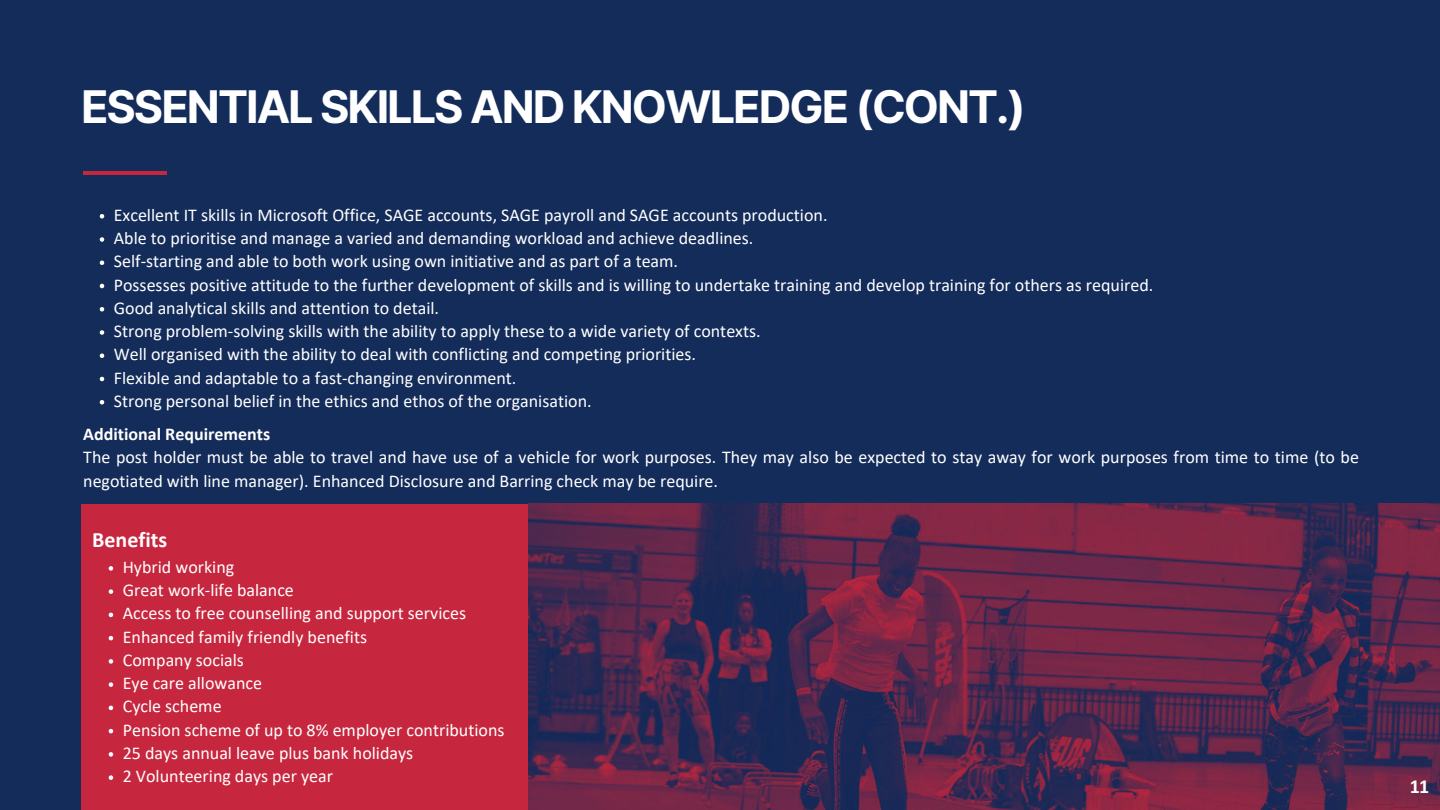
<style>
.page{position:relative;width:1440px;height:810px;background:#142c5a}
.page>*{position:absolute;margin:0;border:0;box-sizing:border-box;transform-origin:0 0}
.t1{font:700 45px "Inter";letter-spacing:-.045em;color:#fff}
.t2{font:700 22px "Calibri";color:#fff}
.t3{font:700 20px "Calibri";color:#fff}
.t4{font:18px/23.2px "Calibri";color:#fff}
.t5{font:700 18px "Calibri";color:#fff}
</style>
<div class="page">
<hr style="left:83px;top:171px;width:84px;height:4px;background:#c7273e">
<svg style="left:100px;top:214px;width:4px;height:5px"></svg>
<svg style="left:100px;top:237px;width:4px;height:5px"></svg>
<svg style="left:100px;top:261px;width:4px;height:4px"></svg>
<svg style="left:100px;top:284px;width:4px;height:4px"></svg>
<svg style="left:100px;top:307px;width:4px;height:5px"></svg>
<svg style="left:100px;top:330px;width:4px;height:5px"></svg>
<svg style="left:100px;top:354px;width:4px;height:4px"></svg>
<svg style="left:100px;top:377px;width:4px;height:4px"></svg>
<svg style="left:100px;top:400px;width:4px;height:5px"></svg>
<div style="left:81px;top:504px;width:447px;height:306px;background:#c7273e"></div>
<svg style="left:109px;top:566px;width:4px;height:5px"></svg>
<svg style="left:109px;top:589px;width:4px;height:5px"></svg>
<svg style="left:109px;top:613px;width:4px;height:4px"></svg>
<svg style="left:109px;top:636px;width:4px;height:4px"></svg>
<svg style="left:109px;top:659px;width:4px;height:5px"></svg>
<svg style="left:109px;top:682px;width:4px;height:5px"></svg>
<svg style="left:109px;top:706px;width:4px;height:4px"></svg>
<svg style="left:109px;top:729px;width:4px;height:4px"></svg>
<svg style="left:109px;top:752px;width:4px;height:5px"></svg>
<svg style="left:109px;top:775px;width:4px;height:5px"></svg>
<img style="left:528px;top:504px;width:912px;height:306px">
<h1 class="t1" style="left:81px;top:80px;width:946px">ESSENTIAL SKILLS AND KNOWLEDGE (CONT.)</h1>
<p class="t4" style="left:114px;top:205px;width:715px">Excellent IT skills in Microsoft Office, SAGE accounts, SAGE payroll and SAGE accounts production.</p>
<p class="t4" style="left:114px;top:228px;width:641px">Able to prioritise and manage a varied and demanding workload and achieve deadlines.</p>
<p class="t4" style="left:114px;top:251px;width:566px">Self-starting and able to both work using own initiative and as part of a team.</p>
<p class="t4" style="left:114px;top:274px;width:1041px">Possesses positive attitude to the further development of skills and is willing to undertake training and develop training for others as required.</p>
<p class="t4" style="left:114px;top:298px;width:327px">Good analytical skills and attention to detail.</p>
<p class="t4" style="left:114px;top:321px;width:648px">Strong problem-solving skills with the ability to apply these to a wide variety of contexts.</p>
<p class="t4" style="left:114px;top:344px;width:584px">Well organised with the ability to deal with conflicting and competing priorities.</p>
<p class="t4" style="left:114px;top:367px;width:404px">Flexible and adaptable to a fast-changing environment.</p>
<p class="t4" style="left:114px;top:391px;width:479px">Strong personal belief in the ethics and ethos of the organisation.</p>
<p class="t5" style="left:83px;top:427px;width:189px">Additional Requirements</p>
<p class="t4" style="left:83px;top:447px;width:1277px">The post holder must be able to travel and have use of a vehicle for work purposes. They may also be expected to stay away for work purposes from time to time (to be negotiated with line manager). Enhanced Disclosure and Barring check may be require.</p>
<p class="t2" style="left:92px;top:531px;width:77px">Benefits</p>
<p class="t4" style="left:123px;top:557px;width:113px">Hybrid working</p>
<h2 class="t4" style="left:123px;top:580px;width:173px">Great work-life balance</h2>
<p class="t4" style="left:123px;top:603px;width:345px">Access to free counselling and support services</p>
<p class="t4" style="left:123px;top:627px;width:246px">Enhanced family friendly benefits</p>
<p class="t4" style="left:123px;top:650px;width:123px">Company socials</p>
<p class="t4" style="left:123px;top:673px;width:141px">Eye care allowance</p>
<p class="t4" style="left:123px;top:696px;width:100px">Cycle scheme</p>
<p class="t4" style="left:123px;top:720px;width:383px">Pension scheme of up to 8% employer contributions</p>
<p class="t4" style="left:123px;top:743px;width:292px">25 days annual leave plus bank holidays</p>
<p class="t4" style="left:123px;top:766px;width:212px">2 Volunteering days per year</p>
<p class="t3" style="left:1410px;top:778px;width:21px">10</p>
<p class="t3" style="left:1415px;top:778px;width:12px">9</p>
<p class="t3" style="left:1419px;top:778px;width:12px">1</p>
</div>
